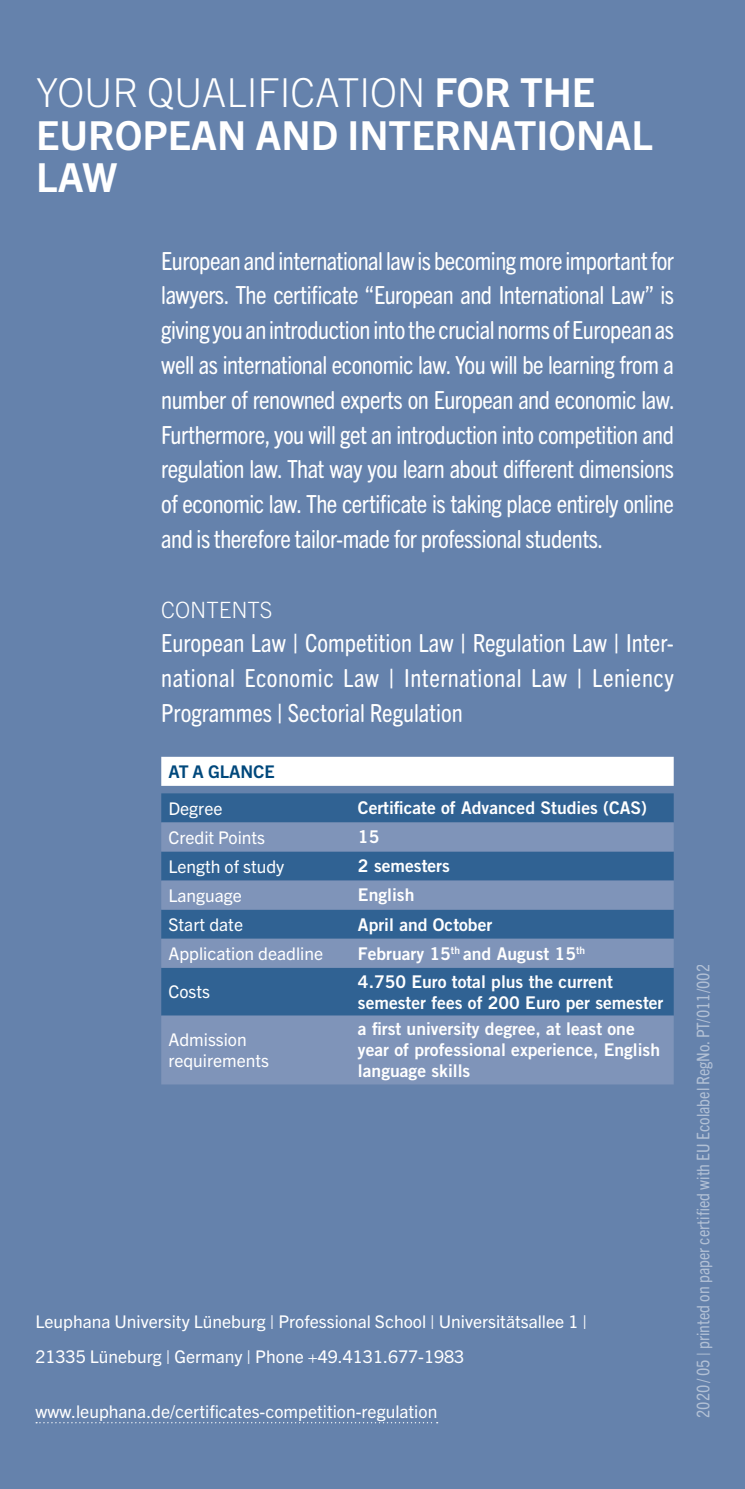
<style>
.page{position:relative;width:745px;height:1489px;background:#fff}
.page>*{position:absolute;margin:0;border:0;box-sizing:border-box;transform-origin:0 0}
.cd18_sunbline1_weiss{font:700 40px/42.5px "Trade Gothic Next LT Pro";color:#fff}
.cd18_mengentext_weis{font:condensed 25px/34.8px "Trade Gothic Next SR Pro";letter-spacing:-.02em;color:#fff;text-align:justify}
.cd18_subline1{font:300 22.5px "Trade Gothic Next LT Pro";color:#fff}
.cd18_sondertext_gran{font:17.5px/21px "Trade Gothic LT Std Bd 2";color:#fff}
.cd18_kontaktangaben{font:17.5px/34.8px "Trade Gothic Next LT Pro";color:#fff}
.cd18_sondertext_gran-2{font:17.5px/21px "Trade Gothic Next LT Pro";color:#fff}
.t1{font:condensed 17.5px "Trade Gothic Next SR Pro";color:#fff}
.cd18_sondertext_gran-3{font:700 17.5px "Trade Gothic Next LT Pro";color:#00487c}
.s1{font-weight:300}
.s2{font-family:"Trade Gothic Next LT Pro";font-weight:700;font-stretch:normal}
</style>
<div class="page">
<div style="left:0;top:0;width:744px;height:1488px;background:#6582ac"></div>
<svg style="left:36px;top:1422px;width:401px;height:1px"></svg>
<div style="left:161px;top:756px;width:512px;height:29px;background:#fff"></div>
<div style="left:161px;top:793px;width:512px;height:29px;background:#306293"></div>
<svg style="left:161px;top:823px;width:512px;height:261px;background:#5f7fa9"></svg>
<p class="cd18_sunbline1_weiss" style="left:36px;top:69px;width:617px"><span class="s1">YOUR QUALIFICATION</span> FOR THE<br>EUROPEAN AND INTERNATIONAL<br>LAW</p>
<p class="cd18_mengentext_weis" style="left:161px;top:242px;width:514px">European and international law is becoming more important for lawyers. The certificate “European and International Law” is giving you an introduction into the crucial norms of European as well as international economic law. You will be learning from a number of renowned experts on European and economic law.<br>Furthermore, you will get an introduction into competition and regulation law. That way you learn about different dimensions of economic law. The certificate is taking place entirely online and is therefore tailor-made for professional students.</p>
<p class="cd18_subline1" style="left:161px;top:593px;width:112px">CONTENTS</p>
<p class="cd18_mengentext_weis" style="left:161px;top:624px;width:514px">European Law <span class="s2">|</span> Competition Law <span class="s2">|</span> Regulation Law <span class="s2">|</span> Inter&shy;national Economic Law <span class="s2">|</span> International Law <span class="s2">|</span> Leniency Programmes <span class="s2">|</span> Sectorial Regulation</p>
<p class="cd18_sondertext_gran-3" style="left:168px;top:759px;width:108px">AT A GLANCE</p>
<p class="cd18_sondertext_gran-2" style="left:168px;top:796px;width:56px">Degree</p>
<p class="cd18_sondertext_gran" style="left:358px;top:797px;width:290px">Certificate of Advanced Studies (CAS)</p>
<p class="cd18_sondertext_gran-2" style="left:168px;top:825px;width:98px">Credit Points</p>
<p class="cd18_sondertext_gran" style="left:358px;top:826px;width:23px">15</p>
<p class="cd18_sondertext_gran-2" style="left:168px;top:854px;width:117px">Length of study</p>
<p class="cd18_sondertext_gran" style="left:358px;top:855px;width:93px">2 semesters</p>
<p class="cd18_sondertext_gran-2" style="left:168px;top:883px;width:75px">Language</p>
<p class="cd18_sondertext_gran" style="left:358px;top:884px;width:58px">English</p>
<p class="cd18_sondertext_gran-2" style="left:168px;top:912px;width:76px">Start date</p>
<p class="cd18_sondertext_gran" style="left:358px;top:913px;width:136px">April and October</p>
<p class="cd18_sondertext_gran-2" style="left:168px;top:941px;width:156px">Application deadline</p>
<p class="cd18_sondertext_gran" style="left:358px;top:942px;width:228px">February 15<sup>th</sup> and August 15<sup>th</sup></p>
<p class="cd18_sondertext_gran-2" style="left:168px;top:980px;width:43px">Costs</p>
<p class="cd18_sondertext_gran" style="left:358px;top:970px;width:307px">4.750 Euro total plus the current semester fees of 200 Euro per semester</p>
<p class="cd18_sondertext_gran-2" style="left:168px;top:1028px;width:102px">Admission requirements</p>
<p class="cd18_sondertext_gran" style="left:358px;top:1018px;width:303px">a first university degree, at least one year of professional experience, English language skills</p>
<p class="cd18_kontaktangaben" style="left:35px;top:1302px;width:552px">Leuphana University Lüneburg | Professional School | Universitätsallee 1 |<br>21335 Lüneburg | Germany | Phone +49.4131.677-1983</p>
<p class="cd18_kontaktangaben" style="left:35px;top:1392px;width:403px">www.leuphana.de/certificates-competition-regulation</p>
<p class="t1" style="left:690px;top:1417px;width:455px;rotate:-90deg">2020 / 05 | printed on paper certified with EU Ecolabel RegNo. PT/011/002</p>
</div>
